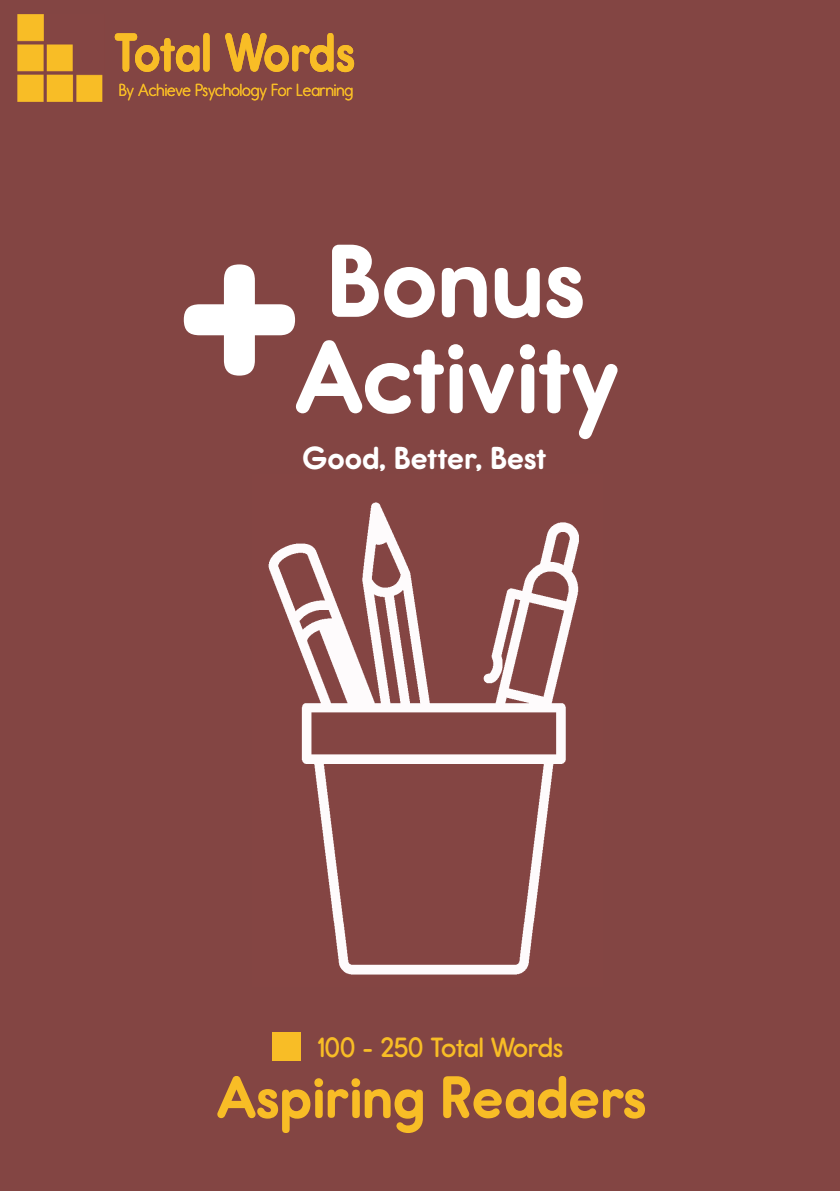
<style>
.page{position:relative;width:840px;height:1191px;background:#fff}
.page>*{position:absolute;margin:0;border:0;box-sizing:border-box;transform-origin:0 0}
.t1{font:700 240px "Report Rg";color:#fff}
.t2{font:700 104px/96px "Report Rg";color:#fff;text-align:center}
.t3{font:700 60px "Report Rg";color:#f8bd26}
.t4{font:700 55px "Report Rg";letter-spacing:-.015em;color:#f8bd26;scale:.91 1}
.t5{font:700 32px "Report Rg";color:#fff}
.t6{font:28px "Report Sb";color:#f8bd26}
.t7{font:17.6px "Report Rg";color:#f8bd26;scale:.91 1}
</style>
<div class="page">
<div style="left:0;top:0;width:839px;height:1191px;background:#834543"></div>
<img style="left:268px;top:502px;width:311px;height:473px">
<div style="left:272px;top:1032px;width:28px;height:29px;background:#f8bd26"></div>
<img style="left:17px;top:14px;width:86px;height:88px">
<h3 class="t4" style="left:114px;top:20px;width:266px">Total Words</h3>
<p class="t7" style="left:119px;top:79px;width:258px">By Achieve Psychology For Learning</p>
<h2 class="t2" style="left:293px;top:233px;width:327px">Bonus<br>Activity</h2>
<h1 class="t1" style="left:181px;top:172px;width:117px">+</h1>
<h3 class="t5" style="left:302px;top:439px;width:245px">Good, Better, Best</h3>
<h3 class="t6" style="left:318px;top:1030px;width:246px">100 - 250 Total Words</h3>
<h3 class="t3" style="left:216px;top:1061px;width:432px">Aspiring Readers</h3>
</div>
